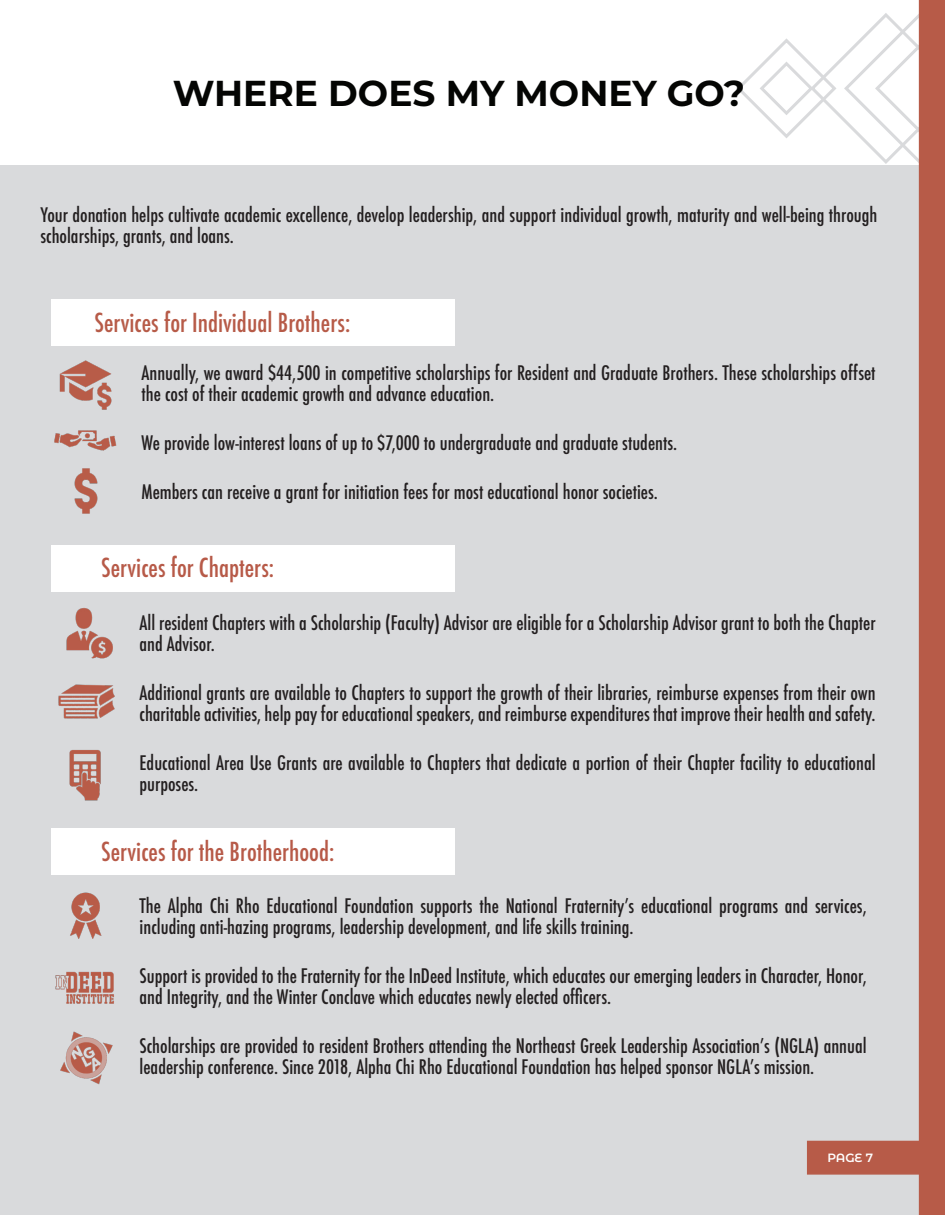
<style>
.page{position:relative;width:945px;height:1215px;background:#fff}
.page>*{position:absolute;margin:0;border:0;box-sizing:border-box;transform-origin:0 0}
.t1{font:700 36px "Montserrat";color:#040503}
.t2{font:500 condensed 25.5px "Futura";color:#b75a48}
.t3{font:500 condensed 25.5px "Futura";color:#b75b48}
.t4{font:500 condensed 19.5px/21px "Futura";color:#231f20}
.t5{font:600 12px "Montserrat Alternates";color:#fff}
</style>
<div class="page">
<div style="left:0;top:138px;width:945px;height:1077px;background:#d9dadc"></div>
<div style="left:0;top:0;width:945px;height:164px;background:#fff"></div>
<svg style="left:734px;top:0;width:211px;height:1215px"></svg>
<div style="left:51px;top:829px;width:403px;height:46px;background:#fff"></div>
<div style="left:51px;top:546px;width:403px;height:46px;background:#fff"></div>
<div style="left:51px;top:300px;width:403px;height:46px;background:#fff"></div>
<img style="left:70px;top:892px;width:32px;height:47px">
<img style="left:69px;top:750px;width:32px;height:51px">
<img style="left:55px;top:971px;width:59px;height:33px">
<img style="left:60px;top:1031px;width:53px;height:54px">
<img style="left:54px;top:430px;width:63px;height:21px">
<img style="left:59px;top:360px;width:53px;height:50px">
<img style="left:74px;top:468px;width:24px;height:46px">
<img style="left:58px;top:684px;width:57px;height:35px">
<img style="left:66px;top:608px;width:47px;height:51px">
<p class="t1" style="left:173px;top:67px;width:574px">WHERE DOES MY MONEY GO?</p>
<p class="t4" style="left:40px;top:204px;width:838px">Your donation helps cultivate academic excellence, develop leadership, and support individual growth, maturity and well-being through scholarships, grants, and loans.</p>
<p class="t3" style="left:95px;top:307px;width:257px">Services for Individual Brothers:</p>
<p class="t4" style="left:142px;top:362px;width:736px">Annually, we award $44,500 in competitive scholarships for Resident and Graduate Brothers. These scholarships offset the cost of their academic growth and advance education.</p>
<p class="t4" style="left:142px;top:432px;width:537px">We provide low-interest loans of up to $7,000 to undergraduate and graduate students.</p>
<p class="t4" style="left:142px;top:482px;width:518px">Members can receive a grant for initiation fees for most educational honor societies.</p>
<p class="t2" style="left:101px;top:551px;width:174px">Services for Chapters:</p>
<p class="t4" style="left:140px;top:612px;width:738px">All resident Chapters with a Scholarship (Faculty) Advisor are eligible for a Scholarship Advisor grant to both the Chapter and Advisor.</p>
<p class="t4" style="left:140px;top:682px;width:738px">Additional grants are available to Chapters to support the growth of their libraries, reimburse expenses from their own charitable activities, help pay for educational speakers, and reimburse expenditures that improve their health and safety.</p>
<p class="t4" style="left:140px;top:753px;width:738px">Educational Area Use Grants are available to Chapters that dedicate a portion of their Chapter facility to educational purposes.</p>
<p class="t2" style="left:101px;top:835px;width:235px">Services for the Brotherhood:</p>
<p class="t4" style="left:140px;top:895px;width:729px">The Alpha Chi Rho Educational Foundation supports the National Fraternity’s educational programs and services, including anti-hazing programs, leadership development, and life skills training.</p>
<p class="t4" style="left:140px;top:966px;width:729px">Support is provided to the Fraternity for the InDeed Institute, which educates our emerging leaders in Character, Honor, and Integrity, and the Winter Conclave which educates newly elected officers.</p>
<p class="t4" style="left:140px;top:1036px;width:729px">Scholarships are provided to resident Brothers attending the Northeast Greek Leadership Association’s (NGLA) annual leadership conference. Since 2018, Alpha Chi Rho Educational Foundation has helped sponsor NGLA’s mission.</p>
<p class="t5" style="left:827px;top:1149px;width:47px">PAGE 7</p>
</div>
